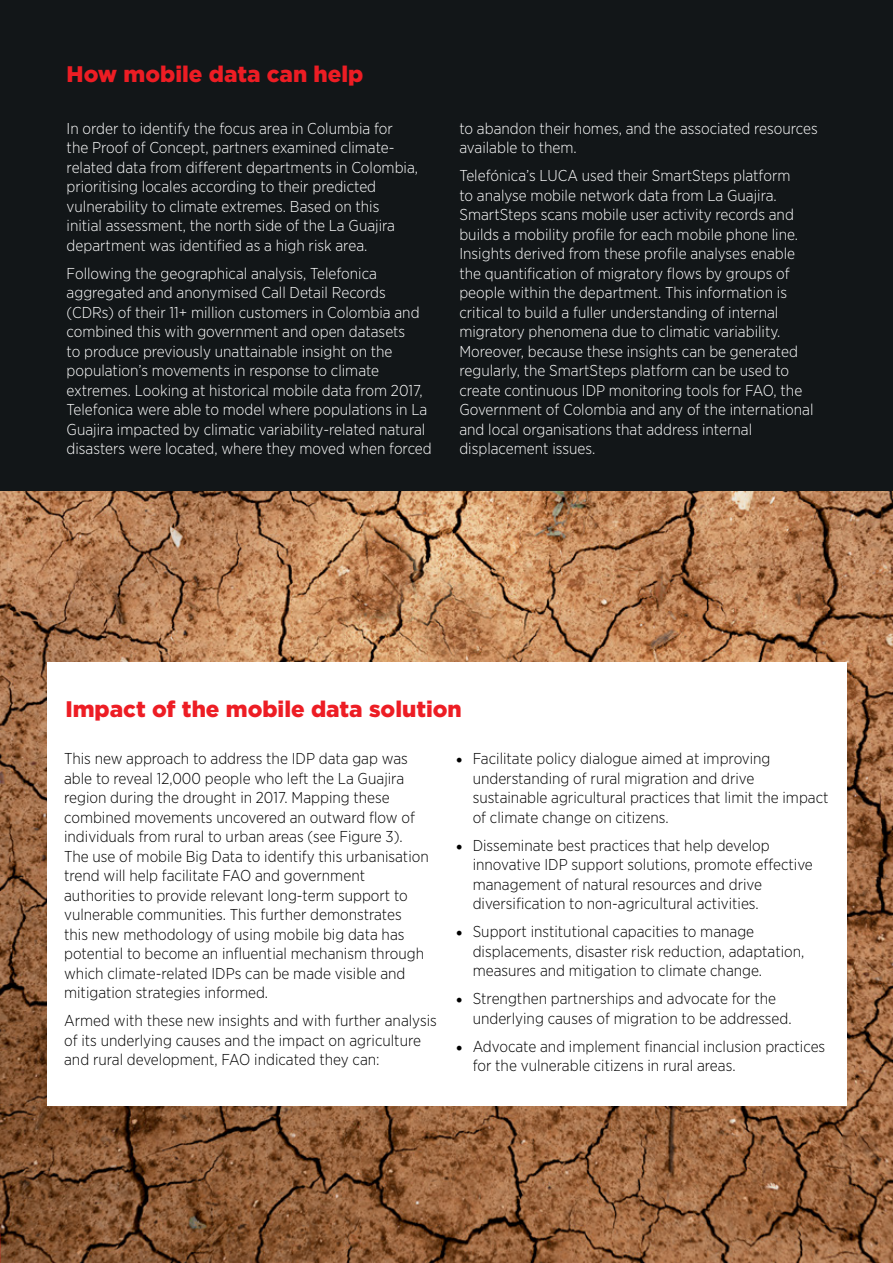
<style>
.page{position:relative;width:893px;height:1263px;background:#fff}
.page>*{position:absolute;margin:0;border:0;box-sizing:border-box;transform-origin:0 0}
.t1{font:900 22.5px "Gotham";color:#ed1d24}
.t2{font:300 15.75px/19.5px "Gotham Narrow";color:#fff}
.t3{font:300 15.75px/19.5px "Gotham Narrow";color:#000}
.s1{font-family:"Minion Pro";font-weight:400;font-size:18px}
</style>
<div class="page">
<img style="left:0;top:490px;width:893px;height:773px">
<div style="left:0;top:0;width:893px;height:490px;background:#121618"></div>
<div style="left:47px;top:662px;width:799px;height:443px;background:#fff"></div>
<h1 class="t1" style="left:67px;top:58px;width:298px">How mobile data can help</h1>
<p class="t2" style="left:67px;top:118px;width:353px">In order to identify the focus area in Columbia for the Proof of Concept, partners examined climate&shy;related data from different departments in Colombia, prioritising locales according to their predicted vulnerability to climate extremes. Based on this initial assessment, the north side of the La Guajira department was identified as a high risk area.</p>
<p class="t2" style="left:67px;top:263px;width:367px">Following the geographical analysis, Telefonica aggregated and anonymised Call Detail Records (CDRs) of their 11+ million customers in Colombia and combined this with government and open datasets<br>to produce previously unattainable insight on the population’s movements in response to climate extremes. Looking at historical mobile data from 2017, Telefonica were able to model where populations in La Guajira impacted by climatic variability-related natural disasters were located, where they moved when forced</p>
<p class="t2" style="left:459px;top:118px;width:360px">to abandon their homes, and the associated resources available to them.</p>
<p class="t2" style="left:459px;top:166px;width:355px">Telefónica’s LUCA used their SmartSteps platform<br>to analyse mobile network data from La Guajira.<br>SmartSteps scans mobile user activity records and builds a mobility profile for each mobile phone line.<br>Insights derived from these profile analyses enable the quantification of migratory flows by groups of people within the department. This information is critical to build a fuller understanding of internal migratory phenomena due to climatic variability.<br>Moreover, because these insights can be generated regularly, the SmartSteps platform can be used to create continuous IDP monitoring tools for FAO, the Government of Colombia and any of the international and local organisations that address internal displacement issues.</p>
<h1 class="t1" style="left:65px;top:694px;width:398px">Impact of the mobile data solution</h1>
<p class="t3" style="left:64px;top:748px;width:366px">This new approach to address the IDP data gap was able to reveal 12,000 people who left the La Guajira region during the drought in 2017. Mapping these combined movements uncovered an outward flow of individuals from rural to urban areas (see Figure 3).<br>The use of mobile Big Data to identify this urbanisation trend will help facilitate FAO and government authorities to provide relevant long-term support to vulnerable communities. This further demonstrates this new methodology of using mobile big data has potential to become an influential mechanism through which climate-related IDPs can be made visible and mitigation strategies informed.</p>
<p class="t3" style="left:64px;top:1010px;width:374px">Armed with these new insights and with further analysis of its underlying causes and the impact on agriculture and rural development, FAO indicated they can:</p>
<p class="t3" style="left:473px;top:748px;width:357px;text-indent:-17px"><span class="s1">•</span> Facilitate policy dialogue aimed at improving understanding of rural migration and drive sustainable agricultural practices that limit the impact of climate change on citizens.</p>
<p class="t3" style="left:473px;top:835px;width:342px;text-indent:-17px"><span class="s1">•</span> Disseminate best practices that help develop innovative IDP support solutions, promote effective management of natural resources and drive diversification to non-agricultural activities.</p>
<p class="t3" style="left:473px;top:921px;width:333px;text-indent:-17px"><span class="s1">•</span> Support institutional capacities to manage displacements, disaster risk reduction, adaptation, measures and mitigation to climate change.</p>
<p class="t3" style="left:473px;top:988px;width:321px;text-indent:-17px"><span class="s1">•</span> Strengthen partnerships and advocate for the underlying causes of migration to be addressed.</p>
<p class="t3" style="left:473px;top:1036px;width:354px;text-indent:-17px"><span class="s1">•</span> Advocate and implement financial inclusion practices for the vulnerable citizens in rural areas.</p>
</div>
